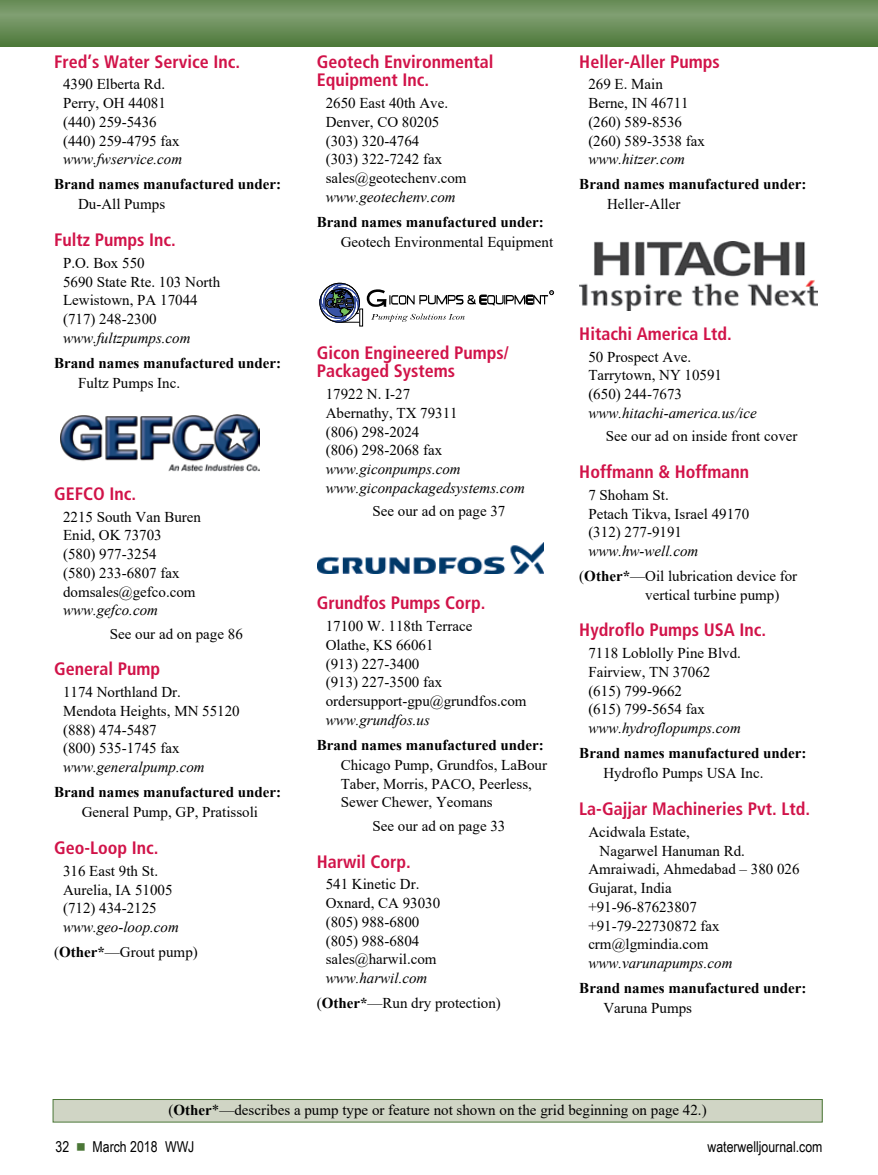
<style>
.page{position:relative;width:878px;height:1175px;background:#fff}
.page>*{position:absolute;margin:0;border:0;box-sizing:border-box;transform-origin:0 0}
.t1{font:700 condensed 18px/18.8px "Frutiger LT Std";color:#d11349}
.t2{font:15px/18.8px "Times New Roman";color:#000}
.t3{font:italic 15px/24.8px "Times New Roman";color:#000}
.t4{font:700 15px "Times New Roman";color:#000}
.t5{font:15px "Arial Narrow";color:#000}
.s1{font-style:normal}
.s2{font-weight:700;font-style:normal}
.s3{font-style:italic}
.s4{font-weight:700}
.s5{font-family:"Universal Newswith Comm Pi";color:#4b7737}
</style>
<div class="page">
<img style="left:60px;top:414px;width:200px;height:58px">
<svg style="left:319px;top:282px;width:234px;height:44px"></svg>
<img style="left:317px;top:543px;width:227px;height:30px">
<svg style="left:0;top:0;width:878px;height:47px;background:#698e59"></svg>
<div style="left:53px;top:1099px;width:769px;height:23px;background:#d0d5c5"></div>
<div style="left:53px;top:1099px;width:769px;height:23px;border:1px solid #4b7737"></div>
<img style="left:579px;top:242px;width:238px;height:68px">
<p class="t1" style="left:54px;top:52px;width:188px">Fred’s Water Service Inc.</p>
<p class="t2" style="left:63px;top:74px;width:118px">4390 Elberta Rd.<br>Perry, OH 44081 (440) 259-5436 (440) 259-4795 fax</p>
<p class="t3" style="left:63px;top:147px;width:121px">www.fwservice.com</p>
<p class="t4" style="left:54px;top:173px;width:229px">Brand names manufactured under:</p>
<p class="t2" style="left:78px;top:194px;width:89px">Du-All Pumps</p>
<p class="t1" style="left:54px;top:230px;width:123px">Fultz Pumps Inc.</p>
<p class="t2" style="left:63px;top:253px;width:159px">P.O. Box 550<br>5690 State Rte. 103 North<br>Lewistown, PA 17044 (717) 248-2300</p>
<p class="t3" style="left:63px;top:325px;width:129px">www.fultzpumps.com</p>
<p class="t4" style="left:54px;top:352px;width:229px">Brand names manufactured under:</p>
<p class="t2" style="left:78px;top:373px;width:104px">Fultz Pumps Inc.</p>
<p class="t1" style="left:54px;top:484px;width:84px">GEFCO Inc.</p>
<p class="t2" style="left:63px;top:506px;width:139px">2215 South Van Buren<br>Enid, OK 73703<br>(580) 977-3254<br>(580) 233-6807 fax domsales@gefco.com</p>
<p class="t3" style="left:63px;top:597px;width:96px">www.gefco.com</p>
<p class="t2" style="left:110px;top:623px;width:134px">See our ad on page 86</p>
<p class="t1" style="left:54px;top:660px;width:108px">General Pump</p>
<p class="t2" style="left:63px;top:682px;width:178px">1174 Northland Dr.<br>Mendota Heights, MN 55120 (888) 474-5487<br>(800) 535-1745 fax</p>
<p class="t3" style="left:63px;top:754px;width:143px">www.generalpump.com</p>
<p class="t4" style="left:54px;top:781px;width:229px">Brand names manufactured under:</p>
<p class="t2" style="left:82px;top:802px;width:178px">General Pump, GP, Pratissoli</p>
<p class="t1" style="left:54px;top:838px;width:106px">Geo-Loop Inc.</p>
<p class="t2" style="left:63px;top:861px;width:111px">316 East 9th St.<br>Aurelia, IA 51005 (712) 434-2125</p>
<p class="t3" style="left:54px;top:914px;width:145px;text-indent:9px">www.geo-loop.com <span class="s1">(</span><span class="s2">Other*</span><span class="s1">—Grout pump)</span></p>
<p class="t1" style="left:316px;top:52px;width:178px">Geotech Environmental<br>Equipment Inc.</p>
<p class="t2" style="left:326px;top:93px;width:142px">2650 East 40th Ave.<br>Denver, CO 80205 (303) 320-4764<br>(303) 322-7242 fax sales@geotechenv.com</p>
<p class="t3" style="left:326px;top:184px;width:131px">www.geotechenv.com</p>
<p class="t4" style="left:316px;top:211px;width:229px">Brand names manufactured under:</p>
<p class="t2" style="left:340px;top:232px;width:214px">Geotech Environmental Equipment</p>
<p class="t1" style="left:579px;top:52px;width:142px">Heller-Aller Pumps</p>
<p class="t2" style="left:588px;top:74px;width:118px">269 E. Main<br>Berne, IN 46711 (260) 589-8536 (260) 589-3538 fax</p>
<p class="t3" style="left:588px;top:147px;width:98px">www.hitzer.com</p>
<p class="t4" style="left:579px;top:173px;width:229px">Brand names manufactured under:</p>
<p class="t2" style="left:607px;top:194px;width:75px">Heller-Aller</p>
<p class="t1" style="left:316px;top:343px;width:194px">Gicon Engineered Pumps/<br>Packaged Systems</p>
<p class="t2" style="left:326px;top:384px;width:134px">17922 N. I-27<br>Abernathy, TX 79311 (806) 298-2024<br>(806) 298-2068 fax</p>
<p class="t3" style="left:326px;top:459px;width:201px;line-height:18.8px">www.giconpumps.com www.giconpackagedsystems.com</p>
<p class="t2" style="left:372px;top:501px;width:134px">See our ad on page 37</p>
<p class="t1" style="left:316px;top:594px;width:170px">Grundfos Pumps Corp.</p>
<p class="t2" style="left:326px;top:616px;width:202px">17100 W. 118th Terrace<br>Olathe, KS 66061<br>(913) 227-3400<br>(913) 227-3500 fax ordersupport-gpu@grundfos.com</p>
<p class="t3" style="left:326px;top:707px;width:106px">www.grundfos.us</p>
<p class="t4" style="left:316px;top:734px;width:229px">Brand names manufactured under:</p>
<p class="t2" style="left:340px;top:755px;width:208px">Chicago Pump, Grundfos, LaBour<br>Taber, Morris, PACO, Peerless,<br>Sewer Chewer, Yeomans</p>
<p class="t2" style="left:372px;top:816px;width:134px">See our ad on page 33</p>
<p class="t1" style="left:316px;top:852px;width:96px">Harwil Corp.</p>
<p class="t2" style="left:326px;top:874px;width:116px">541 Kinetic Dr.<br>Oxnard, CA 93030 (805) 988-6800 (805) 988-6804 sales@harwil.com</p>
<p class="t2" style="left:316px;top:965px;width:186px;line-height:24.8px;text-indent:9px"><span class="s3">www.harwil.com </span>(<span class="s4">Other*</span>—Run dry protection)</p>
<p class="t1" style="left:579px;top:324px;width:154px">Hitachi America Ltd.</p>
<p class="t2" style="left:588px;top:347px;width:135px">50 Prospect Ave.<br>Tarrytown, NY 10591 (650) 244-7673</p>
<p class="t3" style="left:588px;top:400px;width:170px">www.hitachi-america.us/ice</p>
<p class="t2" style="left:605px;top:426px;width:193px">See our ad on inside front cover</p>
<p class="t1" style="left:579px;top:462px;width:171px">Hoffmann &amp; Hoffmann</p>
<p class="t2" style="left:588px;top:485px;width:162px">7 Shoham St.<br>Petach Tikva, Israel 49170 (312) 277-9191</p>
<p class="t2" style="left:579px;top:538px;width:219px;line-height:24.8px;text-indent:9px"><span class="s3">www.hw-well.com<br></span>(<span class="s4">Other*</span>—Oil lubrication device for</p>
<p class="t2" style="left:645px;top:585px;width:136px">vertical turbine pump)</p>
<p class="t1" style="left:579px;top:621px;width:188px">Hydroflo Pumps USA Inc.</p>
<p class="t2" style="left:588px;top:643px;width:154px">7118 Loblolly Pine Blvd.<br>Fairview, TN 37062 (615) 799-9662<br>(615) 799-5654 fax</p>
<p class="t3" style="left:588px;top:715px;width:154px">www.hydroflopumps.com</p>
<p class="t4" style="left:579px;top:742px;width:229px">Brand names manufactured under:</p>
<p class="t2" style="left:603px;top:763px;width:161px">Hydroflo Pumps USA Inc.</p>
<p class="t1" style="left:579px;top:799px;width:232px">La-Gajjar Machineries Pvt. Ltd.</p>
<p class="t2" style="left:588px;top:822px;width:103px">Acidwala Estate,</p>
<p class="t2" style="left:599px;top:840px;width:147px">Nagarwel Hanuman Rd.</p>
<p class="t2" style="left:588px;top:859px;width:213px">Amraiwadi, Ahmedabad – 380 026</p>
<p class="t2" style="left:588px;top:878px;width:85px">Gujarat, India</p>
<p class="t2" style="left:588px;top:897px;width:110px">+91-96-87623807</p>
<p class="t2" style="left:588px;top:915px;width:133px">+91-79-22730872 fax</p>
<p class="t2" style="left:588px;top:934px;width:122px">crm@lgmindia.com</p>
<p class="t3" style="left:588px;top:950px;width:146px">www.varunapumps.com</p>
<p class="t4" style="left:579px;top:977px;width:229px">Brand names manufactured under:</p>
<p class="t2" style="left:603px;top:998px;width:90px">Varuna Pumps</p>
<p class="t2" style="left:169px;top:1099px;width:539px">(<span class="s4">Other</span>*—describes a pump type or feature not shown on the grid beginning on page 42.)</p>
<p class="t5" style="left:56px;top:1136px;width:140px">32 <span class="s5">n</span> March 2018 WWJ</p>
<p class="t5" style="left:707px;top:1136px;width:116px">waterwelljournal.com</p>
</div>
